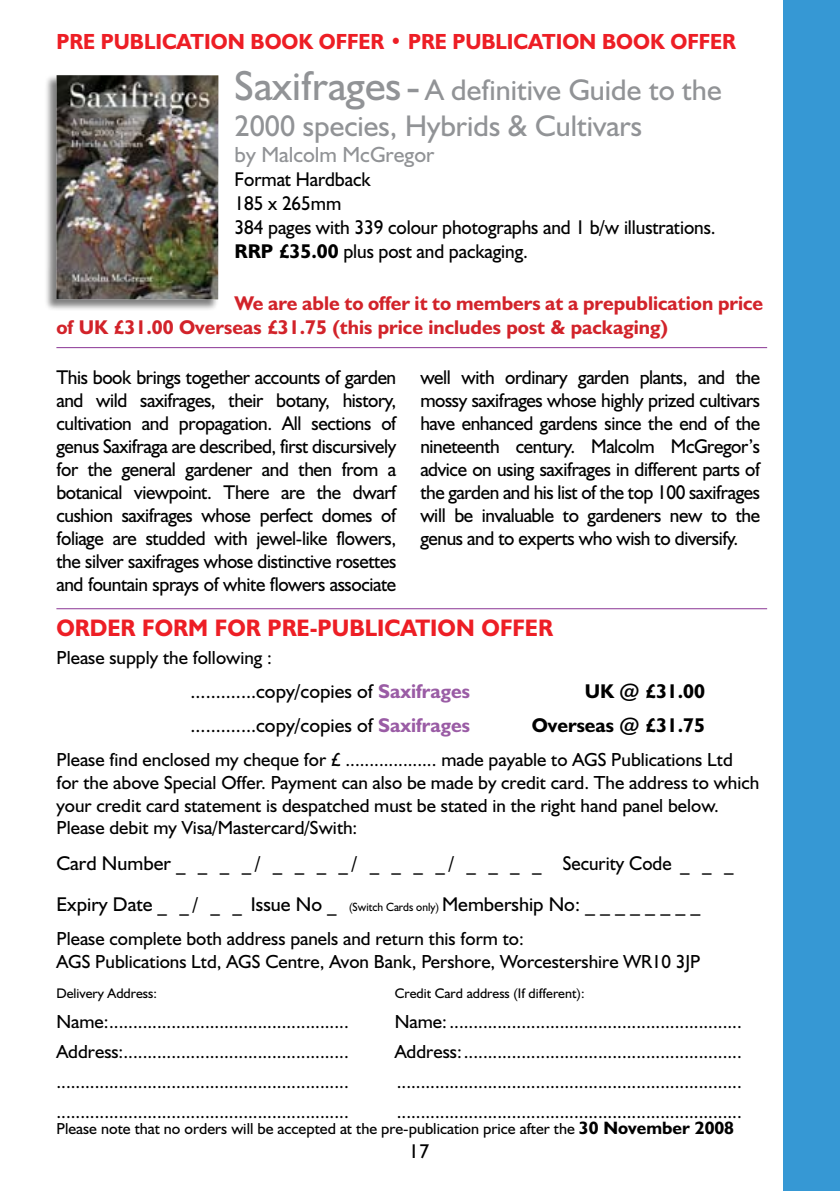
<style>
.page{position:relative;width:840px;height:1191px;background:#fff}
.page>*{position:absolute;margin:0;border:0;box-sizing:border-box;transform-origin:0 0}
.t1{font:30px/36px "Humanist 521 BT";color:#919396}
.t2{font:700 24px "Humanist 521 BT";color:#ed1e25;scale:.95 1}
.t3{font:700 22px "Humanist 521 BT";color:#ed1e25;scale:.95 1}
.t4{font:22px "Humanist 521 BT";color:#919396}
.t5{font:20px/23px "Humanist 521 BT";letter-spacing:-.005em;color:#000;text-align:justify;scale:.96 1}
.t6{font:20px/41px "Humanist 521 BT";letter-spacing:-.005em;color:#000}
.t7{font:700 20px/24px "Humanist 521 BT";color:#d2232a}
.t8{font:700 20px "Humanist 521 BT";color:#000}
.t9{font:19px/22.8px "Humanist 521 BT";color:#000}
.t10{font:16px "Humanist 521 BT";color:#000}
.t11{font:14px "Humanist 521 BT";color:#000}
.s1{font-size:42px}
.s2{font-weight:700}
.s3{font-weight:700;color:#9a5ca5}
.s4{font-size:12px}
.s5{font-weight:700;font-size:18px}
</style>
<div class="page">
<div style="left:782px;top:0;width:57px;height:1191px;background:#3698d4"></div>
<hr style="left:56px;top:608px;width:710px;height:1px;background:#8a3694">
<div style="left:44px;top:75px;width:175px;height:236px;background:#000;opacity:.5"></div>
<img style="left:56px;top:75px;width:162px;height:224px">
<hr style="left:56px;top:347px;width:710px;height:1px;background:#8a3694">
<p class="t3" style="left:56px;top:28px;width:716px">PRE PUBLICATION BOOK OFFER • PRE PUBLICATION BOOK OFFER</p>
<h1 class="t1" style="left:234px;top:71px;width:488px"><span class="s1">Saxifrages-</span> A definitive Guide to the<br>2000 species, Hybrids &amp; Cultivars</h1>
<p class="t4" style="left:234px;top:141px;width:201px">by Malcolm McGregor</p>
<p class="t5" style="left:234px;top:167px;width:502px;line-height:24px;text-align:left">Format Hardback<br>185 x 265mm<br>384 pages with 339 colour photographs and 1 b/w illustrations.<br><span class="s2">RRP £35.00</span> plus post and packaging.</p>
<p class="t7" style="left:56px;top:291px;width:708px;text-indent:178px">We are able to offer it to members at a prepublication price of UK £31.00 Overseas £31.75 (this price includes post &amp; packaging)</p>
<p class="t5" style="left:56px;top:365px;width:355px">This book brings together accounts of garden and wild saxifrages, their botany, history, cultivation and propagation. All sections of genus Saxifraga are described, first discursively for the general gardener and then from a botanical viewpoint. There are the dwarf cushion saxifrages whose perfect domes of foliage are studded with jewel-like flowers, the silver saxifrages whose distinctive rosettes and fountain sprays of white flowers associate</p>
<p class="t5" style="left:420px;top:365px;width:355px">well with ordinary garden plants, and the mossy saxifrages whose highly prized cultivars have enhanced gardens since the end of the nineteenth century. Malcolm McGregor’s advice on using saxifrages in different parts of the garden and his list of the top 100 saxifrages will be invaluable to gardeners new to the genus and to experts who wish to diversify.</p>
<p class="t2" style="left:56px;top:613px;width:524px">ORDER FORM FOR PRE-PUBLICATION OFFER</p>
<p class="t9" style="left:56px;top:646px;width:217px">Please supply the following :</p>
<p class="t6" style="left:190px;top:670px;width:281px">.............copy/copies of <span class="s3">Saxifrages</span></p>
<p class="t8" style="left:584px;top:679px;width:122px">UK @ £31.00</p>
<p class="t6" style="left:190px;top:704px;width:281px">.............copy/copies of <span class="s3">Saxifrages</span></p>
<p class="t8" style="left:531px;top:712px;width:175px">Overseas @ £31.75</p>
<p class="t9" style="left:56px;top:747px;width:704px">Please find enclosed my cheque for £ ................... made payable to AGS Publications Ltd for the above Special Offer. Payment can also be made by credit card. The address to which your credit card statement is despatched must be stated in the right hand panel below.<br>Please debit my Visa/Mastercard/Swith:</p>
<p class="t6" style="left:56px;top:842px;width:678px">Card Number _ _ _ _/ _ _ _ _/ _ _ _ _/ _ _ _ _ Security Code _ _ _<br>Expiry Date _ _ / _ _ Issue No _ <span class="s4">(Switch Cards only)</span> Membership No: _ _ _ _ _ _ _ _</p>
<p class="t9" style="left:56px;top:926px;width:645px">Please complete both address panels and return this form to:<br>AGS Publications Ltd, AGS Centre, Avon Bank, Pershore, Worcestershire WR10 3JP</p>
<p class="t11" style="left:56px;top:984px;width:102px">Delivery Address:</p>
<p class="t11" style="left:394px;top:984px;width:191px">Credit Card address (If different):</p>
<p class="t9" style="left:56px;top:1009px;width:294px">Name:..................................................</p>
<p class="t9" style="left:394px;top:1009px;width:348px">Name: .............................................................</p>
<p class="t9" style="left:56px;top:1039px;width:294px">Address:...............................................</p>
<p class="t9" style="left:394px;top:1039px;width:348px">Address:..........................................................</p>
<p class="t9" style="left:56px;top:1069px;width:294px">.............................................................</p>
<p class="t9" style="left:396px;top:1069px;width:346px">........................................................................</p>
<p class="t9" style="left:56px;top:1099px;width:294px">.............................................................</p>
<p class="t9" style="left:396px;top:1099px;width:346px">........................................................................</p>
<p class="t10" style="left:56px;top:1118px;width:678px">Please note that no orders will be accepted at the pre-publication price after the <span class="s5">30 November 2008</span></p>
<p class="t6" style="left:408px;top:1129px;width:22px">17</p>
</div>
